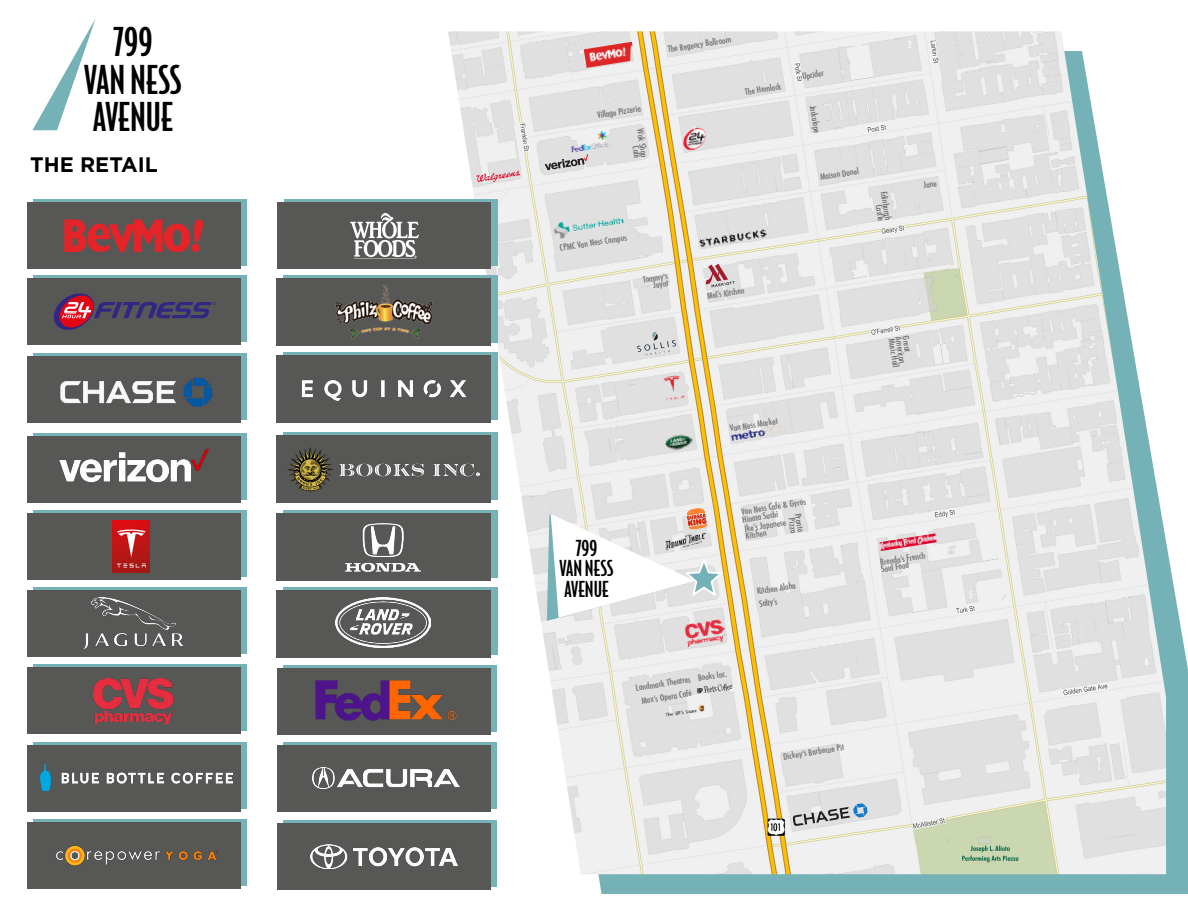
<style>
.page{position:relative;width:1188px;height:918px;background:#fff}
.page>*{position:absolute;margin:0;border:0;box-sizing:border-box;transform-origin:0 0}
.t1{font:500 37.8px/37.5px "Bodega Sans";color:#000;text-align:center}
.t2{font:700 21px "Gotham";color:#000}
.t3{font:500 20.85px/20.7px "Bodega Sans";color:#000;text-align:center}
.t4{font:condensed 9.45px "Futura Std";color:#fff}
.t5{font:condensed 8.4px/7.1px "Futura Std";color:#6d6e71;text-align:right;scale:1.11 1}
</style>
<div class="page">
<svg style="left:598px;top:542px;width:590px;height:352px;background:#7fb7bc"></svg>
<img style="left:448px;top:31px;width:718px;height:843px">
<img style="left:684px;top:619px;width:42px;height:28px">
<img style="left:584px;top:42px;width:51px;height:26px">
<img style="left:879px;top:533px;width:58px;height:18px">
<img style="left:730px;top:423px;width:57px;height:19px">
<img style="left:680px;top:125px;width:30px;height:28px">
<img style="left:569px;top:127px;width:43px;height:29px">
<svg style="left:545px;top:154px;width:43px;height:16px"></svg>
<svg style="left:476px;top:171px;width:44px;height:11px"></svg>
<svg style="left:697px;top:683px;width:36px;height:10px"></svg>
<img style="left:664px;top:704px;width:42px;height:15px">
<svg style="left:637px;top:331px;width:39px;height:25px"></svg>
<img style="left:699px;top:229px;width:68px;height:18px">
<svg style="left:706px;top:264px;width:29px;height:24px"></svg>
<img style="left:553px;top:213px;width:71px;height:26px">
<img style="left:663px;top:375px;width:22px;height:26px">
<img style="left:664px;top:433px;width:29px;height:18px">
<svg style="left:793px;top:803px;width:75px;height:23px;background:#b6bcc1"></svg>
<div style="left:33px;top:199px;width:214px;height:67px;background:#75b2b7"></div>
<div style="left:34px;top:664px;width:213px;height:67px;background:#75b2b7"></div>
<div style="left:283px;top:275px;width:214px;height:67px;background:#75b2b7"></div>
<svg style="left:283px;top:353px;width:214px;height:67px"></svg>
<svg style="left:283px;top:433px;width:214px;height:67px"></svg>
<div style="left:283px;top:510px;width:214px;height:67px;background:#75b2b7"></div>
<div style="left:283px;top:587px;width:214px;height:67px;background:#75b2b7"></div>
<div style="left:34px;top:742px;width:213px;height:67px;background:#75b2b7"></div>
<div style="left:284px;top:665px;width:213px;height:67px;background:#75b2b7"></div>
<div style="left:284px;top:742px;width:213px;height:67px;background:#75b2b7"></div>
<div style="left:284px;top:820px;width:213px;height:67px;background:#75b2b7"></div>
<div style="left:33px;top:275px;width:214px;height:67px;background:#75b2b7"></div>
<div style="left:33px;top:353px;width:214px;height:67px;background:#75b2b7"></div>
<div style="left:33px;top:433px;width:214px;height:66px;background:#75b2b7"></div>
<div style="left:33px;top:510px;width:214px;height:67px;background:#75b2b7"></div>
<div style="left:33px;top:587px;width:214px;height:67px;background:#75b2b7"></div>
<div style="left:284px;top:199px;width:213px;height:67px;background:#75b2b7"></div>
<div style="left:27px;top:202px;width:213px;height:67px;background:#575756"></div>
<div style="left:27px;top:667px;width:213px;height:67px;background:#575756"></div>
<div style="left:277px;top:278px;width:214px;height:67px;background:#575756"></div>
<div style="left:277px;top:356px;width:214px;height:67px;background:#575756"></div>
<div style="left:277px;top:436px;width:214px;height:67px;background:#575756"></div>
<div style="left:277px;top:513px;width:214px;height:67px;background:#575756"></div>
<div style="left:277px;top:590px;width:214px;height:68px;background:#575756"></div>
<div style="left:27px;top:745px;width:213px;height:67px;background:#575756"></div>
<div style="left:277px;top:668px;width:214px;height:67px;background:#575756"></div>
<div style="left:277px;top:745px;width:214px;height:67px;background:#575756"></div>
<div style="left:277px;top:823px;width:214px;height:67px;background:#575756"></div>
<div style="left:27px;top:278px;width:213px;height:67px;background:#575756"></div>
<div style="left:27px;top:356px;width:213px;height:67px;background:#575756"></div>
<div style="left:27px;top:436px;width:213px;height:67px;background:#575756"></div>
<div style="left:27px;top:513px;width:213px;height:67px;background:#575756"></div>
<div style="left:27px;top:590px;width:213px;height:67px;background:#575756"></div>
<div style="left:278px;top:202px;width:213px;height:67px;background:#575756"></div>
<svg style="left:64px;top:219px;width:139px;height:33px"></svg>
<img style="left:94px;top:678px;width:80px;height:46px">
<img style="left:336px;top:284px;width:96px;height:55px">
<img style="left:40px;top:764px;width:193px;height:27px">
<img style="left:288px;top:447px;width:192px;height:46px">
<img style="left:345px;top:523px;width:75px;height:48px">
<img style="left:335px;top:597px;width:96px;height:50px">
<svg style="left:113px;top:521px;width:37px;height:52px"></svg>
<svg style="left:117px;top:530px;width:29px;height:38px"></svg>
<img style="left:301px;top:380px;width:166px;height:21px">
<img style="left:27px;top:819px;width:220px;height:70px">
<img style="left:315px;top:680px;width:142px;height:41px">
<img style="left:312px;top:768px;width:147px;height:21px">
<img style="left:311px;top:844px;width:147px;height:24px">
<svg style="left:54px;top:293px;width:162px;height:37px"></svg>
<img style="left:60px;top:377px;width:153px;height:30px">
<img style="left:59px;top:448px;width:150px;height:35px">
<img style="left:84px;top:598px;width:98px;height:50px">
<svg style="left:350px;top:213px;width:69px;height:45px"></svg>
<svg style="left:32px;top:19px;width:64px;height:111px"></svg>
<svg style="left:547px;top:507px;width:178px;height:114px"></svg>
<h1 class="t1" style="left:84px;top:23px;width:99px">799<br>VAN NESS<br>AVENUE</h1>
<h2 class="t2" style="left:30px;top:151px;width:129px">THE RETAIL</h2>
<p class="t5" style="left:597px;top:112px;width:41px;rotate:-9deg">Village Pizzeria</p>
<p class="t5" style="left:644px;top:128px;width:27px;rotate:81deg">Wok Shop<br>Café</p>
<p class="t5" style="left:667px;top:46px;width:59px;rotate:-9deg">The Regency Ballroom</p>
<p class="t4" style="left:693px;top:124px;width:5px">1</p>
<p class="t5" style="left:744px;top:88px;width:35px;rotate:-9deg">The Hemlock</p>
<p class="t5" style="left:559px;top:244px;width:63px;rotate:-9deg">CPMC Van Ness Campus</p>
<p class="t5" style="left:642px;top:276px;width:24px;rotate:-9deg">Tommy’s<br>Joynt</p>
<p class="t5" style="left:707px;top:293px;width:35px;rotate:-9deg">Mel’s Kitchen</p>
<p class="t5" style="left:730px;top:425px;width:45px;rotate:-9deg">Van Ness Market</p>
<p class="t5" style="left:802px;top:73px;width:21px;rotate:-9deg">Upcider</p>
<p class="t5" style="left:816px;top:104px;width:27px;rotate:81deg">Jackalope</p>
<p class="t5" style="left:820px;top:173px;width:37px;rotate:-9deg">Maison Danel</p>
<p class="t4" style="left:908px;top:39px;width:5px">2</p>
<p class="t5" style="left:887px;top:191px;width:28px;rotate:81deg">Edinburgh<br>Castle</p>
<p class="t5" style="left:923px;top:182px;width:14px;rotate:-9deg">Jane</p>
<p class="t5" style="left:902px;top:336px;width:26px;rotate:81deg">American</p>
<p class="t5" style="left:909px;top:335px;width:16px;rotate:81deg">Great</p>
<p class="t5" style="left:895px;top:338px;width:28px;rotate:81deg">Music Hall</p>
<h3 class="t3" style="left:560px;top:537px;width:56px">799<br>VAN NESS<br>AVENUE</h3>
<p class="t5" style="left:741px;top:508px;width:60px;rotate:-9deg">Van Ness Café &amp; Gyros</p>
<p class="t5" style="left:742px;top:516px;width:34px;rotate:-9deg">Hinata Sushi</p>
<p class="t5" style="left:802px;top:513px;width:19px;text-align:center;rotate:81deg">Pronto<br>Pizza</p>
<p class="t5" style="left:744px;top:525px;width:39px;text-align:left;rotate:-9deg">Ike’s Japanese<br>Kitchen</p>
<p class="t5" style="left:756px;top:588px;width:37px;rotate:-9deg">Kitchen Aloha</p>
<p class="t5" style="left:759px;top:600px;width:18px;rotate:-9deg">Salty’s</p>
<p class="t5" style="left:697px;top:674px;width:28px;rotate:-9deg">Books Inc.</p>
<p class="t5" style="left:635px;top:684px;width:51px;rotate:-9deg">Landmark Theatres</p>
<p class="t5" style="left:641px;top:697px;width:47px;rotate:-9deg">Max’s Opera Café</p>
<p class="t5" style="left:783px;top:753px;width:57px;rotate:-9deg">Dickey’s Barbecue Pit</p>
<p class="t5" style="left:880px;top:559px;width:43px;text-align:left;rotate:-9deg">Brenda’s French<br>Soul Food</p>
<p class="t4" style="left:1001px;top:123px;width:5px">3</p>
<p class="t4" style="left:969px;top:589px;width:5px">5</p>
<p class="t4" style="left:1145px;top:655px;width:5px">6</p>
</div>
